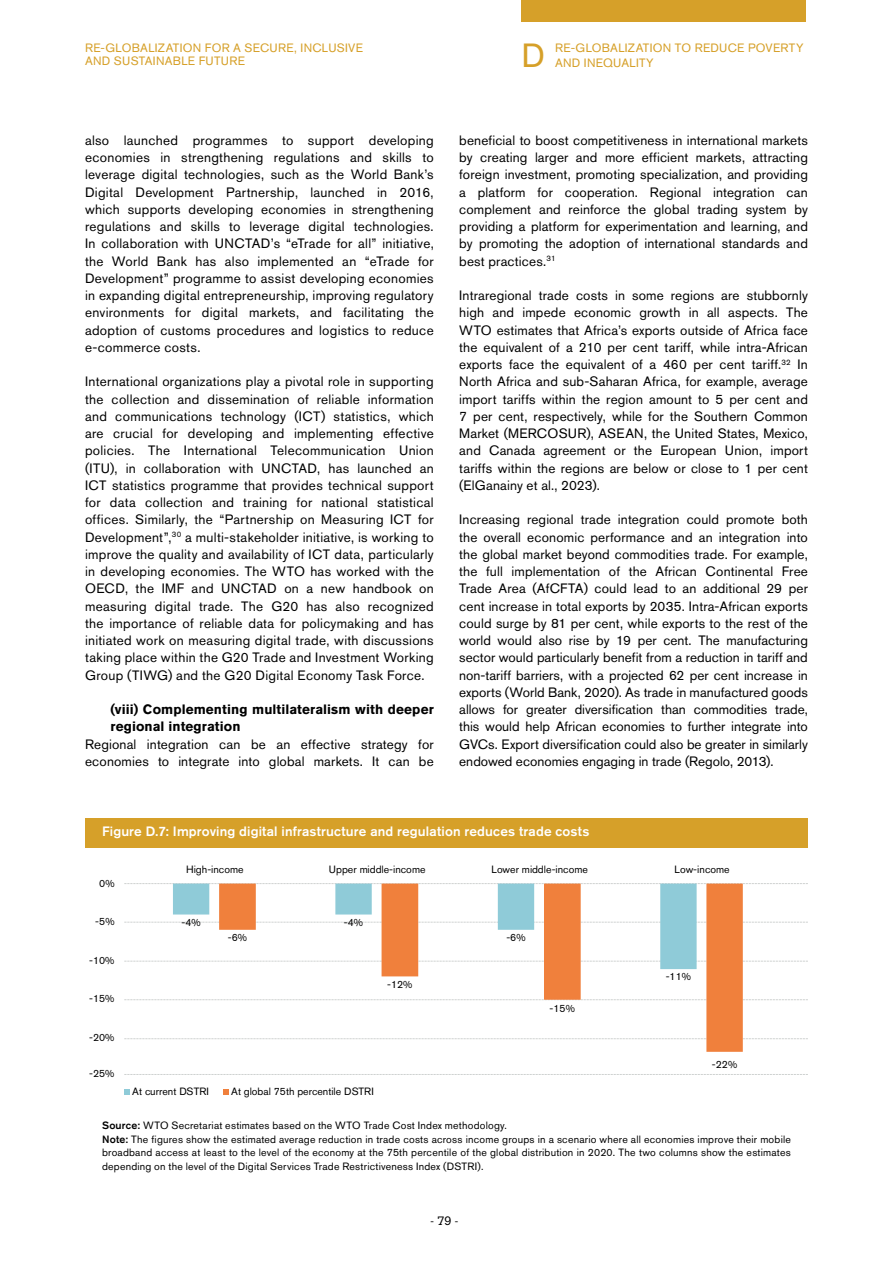
<style>
.page{position:relative;width:893px;height:1263px;background:#fff}
.page>*{position:absolute;margin:0;border:0;box-sizing:border-box;transform-origin:0 0}
.t1{font:33.3px "Akzidenz Grotesk BE";color:#d6a029}
.t2{font:13.5px/17.2px "Akzidenz Grotesk BE";letter-spacing:.01em;color:#000;text-align:justify}
.t3{font:500 13.5px "Akzidenz Grotesk BE";letter-spacing:.01em;color:#fff}
.t4{font:700 13.5px/17.2px "Akzidenz Grotesk BE";letter-spacing:.005em;color:#000}
.t5{font:12px/13.5px "Akzidenz Grotesk BE";letter-spacing:.025em;color:#d6a029}
.t6{font:300 12px "Calvert MT Std";color:#000}
.t7{font:10.5px/13.5px "Akzidenz Grotesk BE";letter-spacing:.02em;color:#000}
.t8{font:10.5px "Akzidenz Grotesk BE";color:#000}
.s1{font-weight:500}
</style>
<div class="page">
<div style="left:522px;top:0;width:284px;height:21px;background:#d6a029"></div>
<div style="left:85px;top:818px;width:723px;height:29px;background:#d6a029"></div>
<svg style="left:124px;top:1074px;width:684px;height:1px"></svg>
<svg style="left:124px;top:1038px;width:684px;height:1px"></svg>
<svg style="left:124px;top:999px;width:684px;height:1px"></svg>
<svg style="left:124px;top:883px;width:684px;height:79px"></svg>
<svg style="left:219px;top:883px;width:524px;height:169px"></svg>
<svg style="left:124px;top:1090px;width:6px;height:5px"></svg>
<svg style="left:223px;top:1090px;width:6px;height:5px"></svg>
<p class="t5" style="left:85px;top:41px;width:279px">RE-GLOBALIZATION FOR A SECURE, INCLUSIVE<br>AND SUSTAINABLE FUTURE</p>
<h1 class="t1" style="left:522px;top:35px;width:25px">D</h1>
<p class="t5" style="left:555px;top:40px;width:250px;line-height:15px">RE-GLOBALIZATION TO REDUCE POVERTY<br>AND INEQUALITY</p>
<p class="t2" style="left:85px;top:131px;width:350px">also launched programmes to support developing economies in strengthening regulations and skills to leverage digital technologies, such as the World Bank’s Digital Development Partnership, launched in 2016, which supports developing economies in strengthening regulations and skills to leverage digital technologies.<br>In collaboration with UNCTAD’s “eTrade for all” initiative, the World Bank has also implemented an “eTrade for Development” programme to assist developing economies in expanding digital entrepreneurship, improving regulatory environments for digital markets, and facilitating the adoption of customs procedures and logistics to reduce e-commerce costs.</p>
<p class="t2" style="left:85px;top:373px;width:350px">International organizations play a pivotal role in supporting the collection and dissemination of reliable information and communications technology (ICT) statistics, which are crucial for developing and implementing effective policies. The International Telecommunication Union (ITU), in collaboration with UNCTAD, has launched an ICT statistics programme that provides technical support for data collection and training for national statistical offices. Similarly, the “Partnership on Measuring ICT for Development”,<sup>30</sup> a multi-stakeholder initiative, is working to improve the quality and availability of ICT data, particularly in developing economies. The WTO has worked with the OECD, the IMF and UNCTAD on a new handbook on measuring digital trade. The G20 has also recognized the importance of reliable data for policymaking and has initiated work on measuring digital trade, with discussions taking place within the G20 Trade and Investment Working Group (TIWG) and the G20 Digital Economy Task Force.</p>
<p class="t4" style="left:111px;top:701px;width:325px">(viii) Complementing multilateralism with deeper regional integration</p>
<p class="t2" style="left:85px;top:735px;width:350px">Regional integration can be an effective strategy for economies to integrate into global markets. It can be</p>
<p class="t2" style="left:459px;top:131px;width:350px">beneficial to boost competitiveness in international markets by creating larger and more efficient markets, attracting foreign investment, promoting specialization, and providing a platform for cooperation. Regional integration can complement and reinforce the global trading system by providing a platform for experimentation and learning, and by promoting the adoption of international standards and best practices.<sup>31</sup></p>
<p class="t2" style="left:459px;top:287px;width:350px">Intraregional trade costs in some regions are stubbornly high and impede economic growth in all aspects. The WTO estimates that Africa’s exports outside of Africa face the equivalent of a 210 per cent tariff, while intra-African exports face the equivalent of a 460 per cent tariff.<sup>32</sup> In North Africa and sub-Saharan Africa, for example, average import tariffs within the region amount to 5 per cent and 7 per cent, respectively, while for the Southern Common Market (MERCOSUR), ASEAN, the United States, Mexico, and Canada agreement or the European Union, import tariffs within the regions are below or close to 1 per cent (ElGanainy et al., 2023).</p>
<p class="t2" style="left:459px;top:511px;width:350px">Increasing regional trade integration could promote both the overall economic performance and an integration into the global market beyond commodities trade. For example, the full implementation of the African Continental Free Trade Area (AfCFTA) could lead to an additional 29 per cent increase in total exports by 2035. Intra-African exports could surge by 81 per cent, while exports to the rest of the world would also rise by 19 per cent. The manufacturing sector would particularly benefit from a reduction in tariff and non-tariff barriers, with a projected 62 per cent increase in exports (World Bank, 2020). As trade in manufactured goods allows for greater diversification than commodities trade, this would help African economies to further integrate into GVCs. Export diversification could also be greater in similarly endowed economies engaging in trade (Regolo, 2013).</p>
<p class="t3" style="left:102px;top:823px;width:489px">Figure D.7: Improving digital infrastructure and regulation reduces trade costs</p>
<p class="t7" style="left:99px;top:876px;width:17px">0%</p>
<p class="t7" style="left:95px;top:915px;width:21px">-5%</p>
<p class="t7" style="left:89px;top:954px;width:27px">-10%</p>
<p class="t7" style="left:89px;top:991px;width:27px">-15%</p>
<p class="t7" style="left:89px;top:1030px;width:27px">-20%</p>
<p class="t7" style="left:89px;top:1066px;width:27px">-25%</p>
<p class="t7" style="left:186px;top:863px;width:59px">High-income</p>
<p class="t8" style="left:329px;top:863px;width:98px">Upper middle-income</p>
<p class="t7" style="left:491px;top:863px;width:98px">Lower middle-income</p>
<p class="t7" style="left:675px;top:863px;width:56px">Low-income</p>
<p class="t7" style="left:182px;top:916px;width:21px">-4%</p>
<p class="t7" style="left:344px;top:915px;width:21px">-4%</p>
<p class="t7" style="left:228px;top:931px;width:21px">-6%</p>
<p class="t7" style="left:387px;top:978px;width:27px">-12%</p>
<p class="t7" style="left:506px;top:930px;width:21px">-6%</p>
<p class="t7" style="left:549px;top:1001px;width:27px">-15%</p>
<p class="t7" style="left:666px;top:969px;width:27px">-11%</p>
<p class="t7" style="left:712px;top:1058px;width:27px">-22%</p>
<p class="t7" style="left:132px;top:1085px;width:78px">At current DSTRI</p>
<p class="t8" style="left:231px;top:1085px;width:144px">At global 75th percentile DSTRI</p>
<p class="t7" style="left:102px;top:1118px;width:690px"><span class="s1">Source:</span> WTO Secretariat estimates based on the WTO Trade Cost Index methodology.<br><span class="s1">Note:</span> The figures show the estimated average reduction in trade costs across income groups in a scenario where all economies improve their mobile broadband access at least to the level of the economy at the 75th percentile of the global distribution in 2020. The two columns show the estimates depending on the level of the Digital Services Trade Restrictiveness Index (DSTRI).</p>
<p class="t6" style="left:430px;top:1214px;width:30px">- 79 -</p>
</div>
